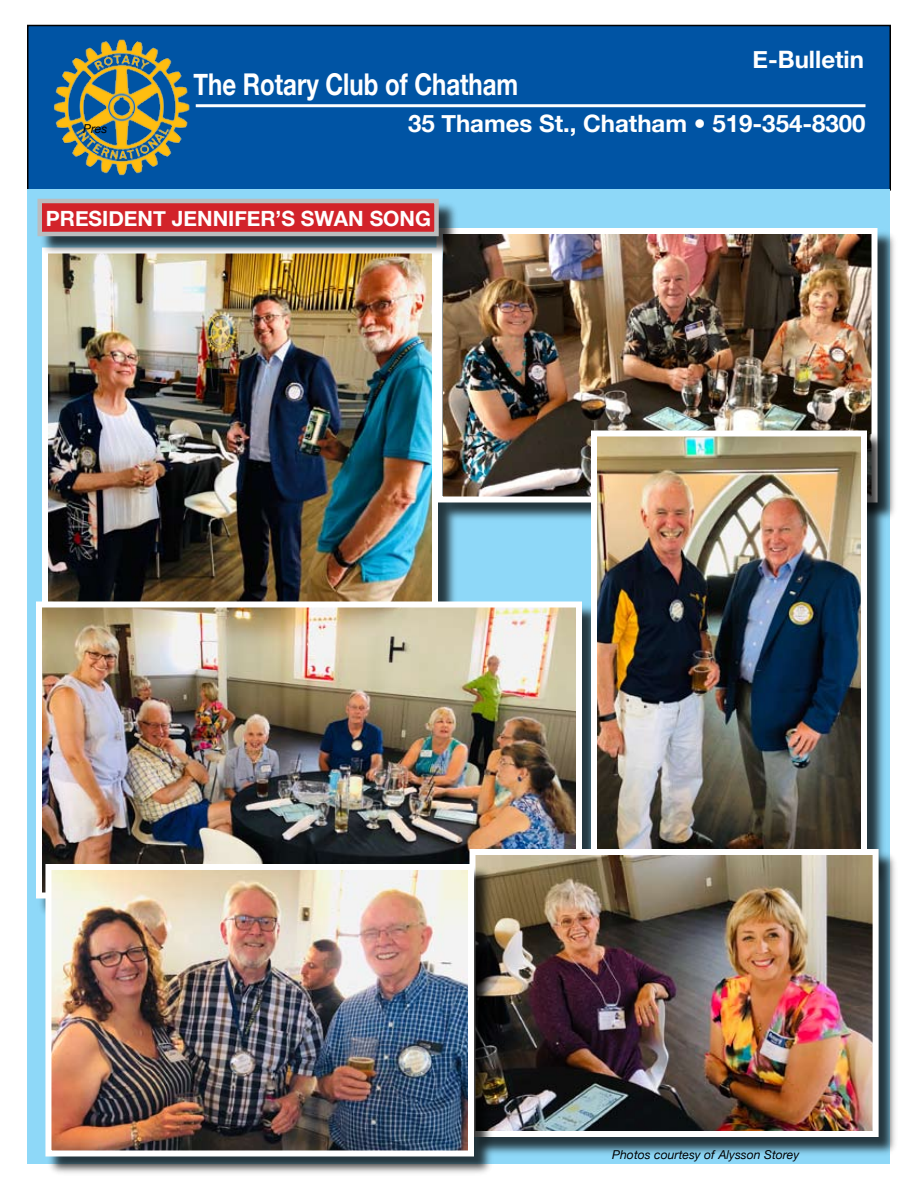
<style>
.page{position:relative;width:918px;height:1188px;background:#fff}
.page>*{position:absolute;margin:0;border:0;box-sizing:border-box;transform-origin:0 0}
.t1{font:700 30px "Helvetica Neue";color:#fff;scale:.8 1}
.t2{font:700 24px "Helvetica Neue";color:#fff}
.t3{font:700 21px "Helvetica Neue";color:#fff}
.t4{font:italic 12.3px "Helvetica Neue";color:#000}
</style>
<div class="page">
<div style="left:28px;top:26px;width:862px;height:164px;background:#0054a4"></div>
<div style="left:27px;top:25px;width:864px;height:166px;border:2px solid #000"></div>
<img style="left:54px;top:39px;width:136px;height:137px">
<hr style="left:196px;top:104px;width:669px;height:3px;background:#fff">
<div style="left:27px;top:189px;width:863px;height:975px;background:#8ed8f8"></div>
<img style="left:49px;top:256px;width:382px;height:346px">
<div style="left:42px;top:248px;width:396px;height:491px;border:6px solid #fff"></div>
<div style="left:438px;top:230px;width:460px;height:293px;background:#000;opacity:.75"></div>
<img style="left:443px;top:235px;width:428px;height:260px">
<div style="left:436px;top:228px;width:442px;height:274px;border:6px solid #fff"></div>
<img style="left:43px;top:609px;width:532px;height:282px">
<div style="left:36px;top:602px;width:546px;height:296px;border:6px solid #fff"></div>
<div style="left:592px;top:432px;width:294px;height:456px;background:#000;opacity:.75"></div>
<img style="left:598px;top:437px;width:262px;height:412px">
<div style="left:591px;top:430px;width:276px;height:438px;border:6px solid #fff"></div>
<div style="left:471px;top:850px;width:428px;height:307px;background:#000;opacity:.75"></div>
<img style="left:477px;top:856px;width:395px;height:274px">
<div style="left:470px;top:849px;width:409px;height:288px;border:6px solid #fff"></div>
<div style="left:47px;top:866px;width:447px;height:311px;background:#000;opacity:.75"></div>
<img style="left:52px;top:871px;width:415px;height:278px">
<div style="left:45px;top:864px;width:429px;height:292px;border:6px solid #fff"></div>
<div style="left:39px;top:200px;width:419px;height:56px;background:#000;opacity:.75"></div>
<div style="left:40px;top:201px;width:396px;height:33px;background:#d2232a"></div>
<div style="left:38px;top:199px;width:401px;height:37px;border:4px solid #babcbe"></div>
<p class="t4" style="left:83px;top:121px;width:26px">Pres</p>
<p class="t2" style="left:753px;top:44px;width:113px">E-Bulletin</p>
<p class="t1" style="left:193px;top:65px;width:408px">The Rotary Club of Chatham</p>
<p class="t2" style="left:408px;top:109px;width:459px">35 Thames St., Chatham • 519-354-8300</p>
<p class="t3" style="left:46px;top:205px;width:29px">Pres</p>
<p class="t3" style="left:102px;top:205px;width:37px">ident</p>
<p class="t3" style="left:172px;top:205px;width:27px">Jenn</p>
<p class="t3" style="left:228px;top:205px;width:204px">ifer’s Swan Song</p>
<p class="t4" style="left:612px;top:1147px;width:189px">Photos courtesy of Alysson Storey</p>
</div>
